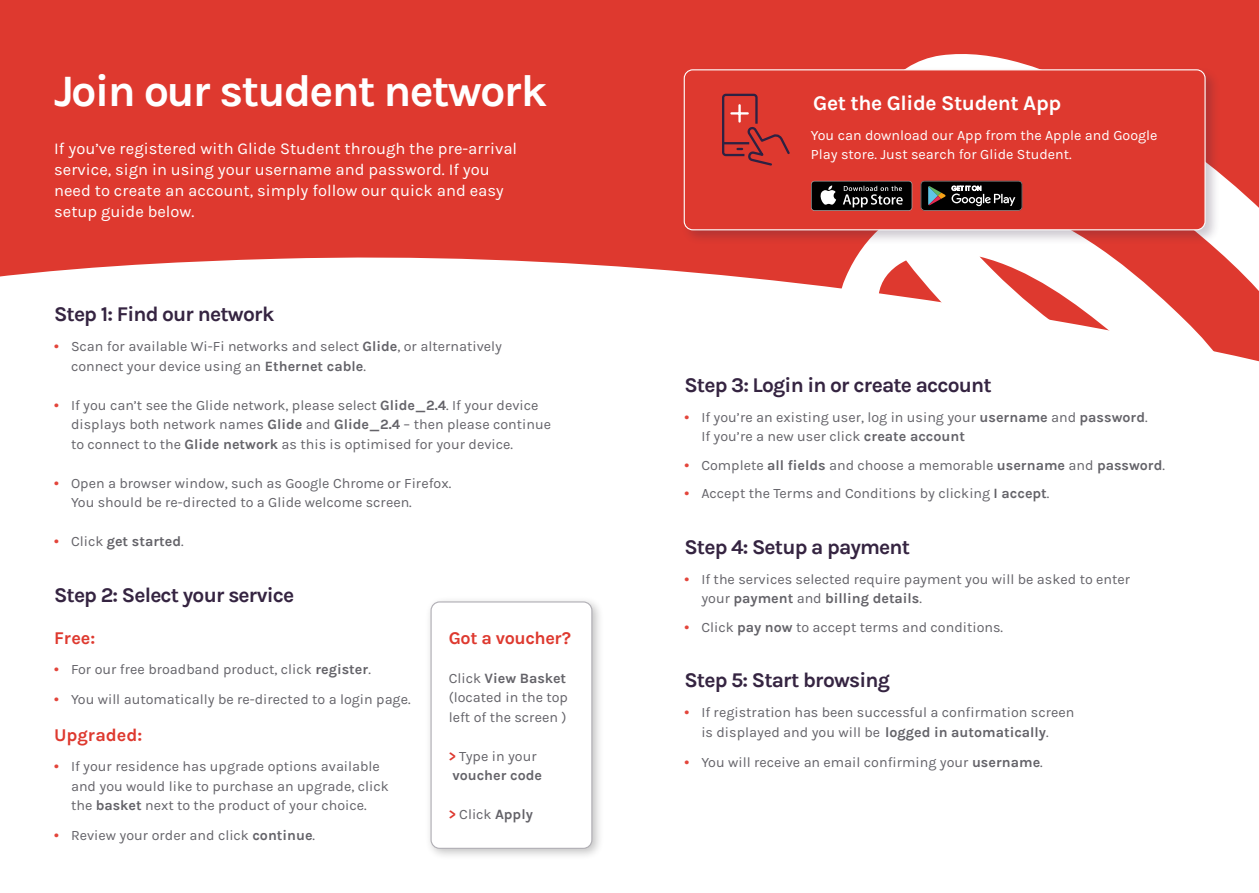
<style>
.page{position:relative;width:1259px;height:893px;background:#fff}
.page>*{position:absolute;margin:0;border:0;box-sizing:border-box;transform-origin:0 0}
.t1{font:700 45px "Karla";letter-spacing:-.04em;color:#fff}
.t2{font:700 21px "Karla";letter-spacing:-.04em;color:#352441}
.t3{font:700 21px "Karla";letter-spacing:-.02em;color:#fff}
.t4{font:700 18px "Karla";color:#de392f}
.t5{font:700 18px "Karla";letter-spacing:-.02em;color:#de392f}
.t6{font:16.5px/21px "Karla";color:#fff}
.t7{font:14.25px/19.5px "Karla";color:#646369}
.t8{font:14.25px/19.5px "Karla";color:#fff}
.t9{font:700 14.25px/19.5px "Karla";color:#646369}
.s1{font-family:"Arial";font-weight:700;font-size:13.5px;color:#e3453b}
.s2{font-weight:700}
.s3{font-family:"Arial";font-size:13.5px;color:#e3453b}
.s4{font-weight:400}
.s5{color:#de392f}
.s6{font-weight:700;color:#de392f}
</style>
<div class="page">
<svg style="left:0;top:0;width:1259px;height:285px;background:#e0463d"></svg>
<svg style="left:810px;top:48px;width:449px;height:314px"></svg>
<div style="left:424px;top:595px;width:180px;height:266px;background:#000;opacity:.25"></div>
<div style="left:431px;top:602px;width:161px;height:246px;background:#fff;border-radius:9px"></div>
<div style="left:430px;top:601px;width:162px;height:248px;border:1px solid #b0aeb4;border-radius:9px"></div>
<div style="left:680px;top:66px;width:540px;height:179px;background:#352441;opacity:.25"></div>
<div style="left:684px;top:70px;width:521px;height:160px;background:#de392f;border-radius:9px"></div>
<div style="left:683px;top:69px;width:522px;height:161px;border:1px solid #fff;border-radius:9px"></div>
<svg style="left:722px;top:93px;width:68px;height:73px"></svg>
<hr style="left:723px;top:142px;width:26px;height:2px;background:#2e2142">
<hr style="left:738px;top:105px;width:3px;height:17px;background:#fff">
<hr style="left:731px;top:112px;width:16px;height:3px;background:#fff">
<div style="left:811px;top:181px;width:101px;height:30px;background:#494949;border-radius:4px"></div>
<div style="left:811px;top:181px;width:100px;height:29px;background:#000;border-radius:3px"></div>
<svg style="left:820px;top:185px;width:16px;height:20px"></svg>
<svg style="left:843px;top:186px;width:59px;height:21px"></svg>
<svg style="left:920px;top:181px;width:102px;height:30px;background:#2f2e2d"></svg>
<h1 class="t1" style="left:54px;top:65px;width:494px">Join our student network</h1>
<p class="t6" style="left:54px;top:139px;width:464px">If you’ve registered with Glide Student through the pre-arrival service, sign in using your username and password. If you need to create an account, simply follow our quick and easy setup guide below.</p>
<h2 class="t2" style="left:54px;top:302px;width:221px">Step 1: Find our network</h2>
<p class="t7" style="left:71px;top:337px;width:432px;text-indent:-17px"><span class="s1">•</span> Scan for available Wi-Fi networks and select <span class="s2">Glide</span>, or alternatively connect your device using an <span class="s2">Ethernet cable</span>.</p>
<p class="t7" style="left:71px;top:395px;width:481px;text-indent:-17px"><span class="s1">•</span> If you can’t see the Glide network, please select <span class="s2">Glide_2.4</span>. If your device displays both network names <span class="s2">Glide</span> and <span class="s2">Glide_2.4</span> – then please continue to connect to the <span class="s2">Glide network</span> as this is optimised for your device.</p>
<p class="t7" style="left:71px;top:473px;width:382px;text-indent:-17px"><span class="s1">•</span> Open a browser window, such as Google Chrome or Firefox.<br>You should be re-directed to a Glide welcome screen.</p>
<p class="t9" style="left:54px;top:532px;width:131px"><span class="s3">•</span> <span class="s4">Click</span> get started<span class="s4">.</span></p>
<h2 class="t2" style="left:54px;top:582px;width:242px">Step 2: Select your service</h2>
<p class="t4" style="left:54px;top:627px;width:43px">Free:</p>
<p class="t7" style="left:54px;top:659px;width:318px"><span class="s1">•</span> For our free broadband product, click <span class="s2">register</span>.</p>
<p class="t7" style="left:54px;top:689px;width:358px"><span class="s1">•</span> You will automatically be re-directed to a login page.</p>
<p class="t4" style="left:54px;top:725px;width:90px">Upgraded:</p>
<p class="t7" style="left:71px;top:757px;width:319px;text-indent:-17px"><span class="s1">•</span> If your residence has upgrade options available and you would like to purchase an upgrade, click the <span class="s2">basket</span> next to the product of your choice.</p>
<p class="t7" style="left:54px;top:826px;width:263px"><span class="s1">•</span> Review your order and click <span class="s2">continue</span>.</p>
<p class="t5" style="left:449px;top:627px;width:124px">Got a voucher?</p>
<p class="t7" style="left:449px;top:669px;width:121px">Click <span class="s2">View Basket </span>(located in the top left of the screen )</p>
<p class="t9" style="left:449px;top:746px;width:95px"><span class="s5">&gt;</span> <span class="s4">Type in your </span>voucher code</p>
<p class="t7" style="left:449px;top:805px;width:86px"><span class="s6">&gt;</span> Click <span class="s2">Apply</span></p>
<h2 class="t3" style="left:813px;top:90px;width:249px">Get the Glide Student App</h2>
<p class="t8" style="left:811px;top:125px;width:348px">You can download our App from the Apple and Google<br>Play store. Just search for Glide Student.</p>
<h2 class="t2" style="left:684px;top:373px;width:309px">Step 3: Login in or create account</h2>
<p class="t7" style="left:701px;top:408px;width:448px;text-indent:-17px"><span class="s1">•</span> If you’re an existing user, log in using your <span class="s2">username</span> and <span class="s2">password</span>.<br>If you’re a new user click <span class="s2">create account</span></p>
<p class="t7" style="left:684px;top:456px;width:482px"><span class="s1">•</span> Complete <span class="s2">all fields</span> and choose a memorable <span class="s2">username</span> and <span class="s2">password</span>.</p>
<p class="t7" style="left:684px;top:484px;width:366px"><span class="s1">•</span> Accept the Terms and Conditions by clicking <span class="s2">I accept</span>.</p>
<h2 class="t2" style="left:684px;top:535px;width:227px">Step 4: Setup a payment</h2>
<p class="t7" style="left:701px;top:570px;width:430px;text-indent:-17px"><span class="s1">•</span> If the services selected require payment you will be asked to enter your <span class="s2">payment</span> and <span class="s2">billing details</span>.</p>
<p class="t7" style="left:684px;top:618px;width:320px"><span class="s1">•</span> Click <span class="s2">pay now</span> to accept terms and conditions.</p>
<h2 class="t2" style="left:684px;top:668px;width:207px">Step 5: Start browsing</h2>
<p class="t7" style="left:701px;top:703px;width:374px;text-indent:-17px"><span class="s1">•</span> If registration has been successful a confirmation screen is displayed and you will be <span class="s2">logged in automatically</span>.</p>
<p class="t7" style="left:684px;top:753px;width:360px"><span class="s1">•</span> You will receive an email confirming your <span class="s2">username</span>.</p>
</div>
